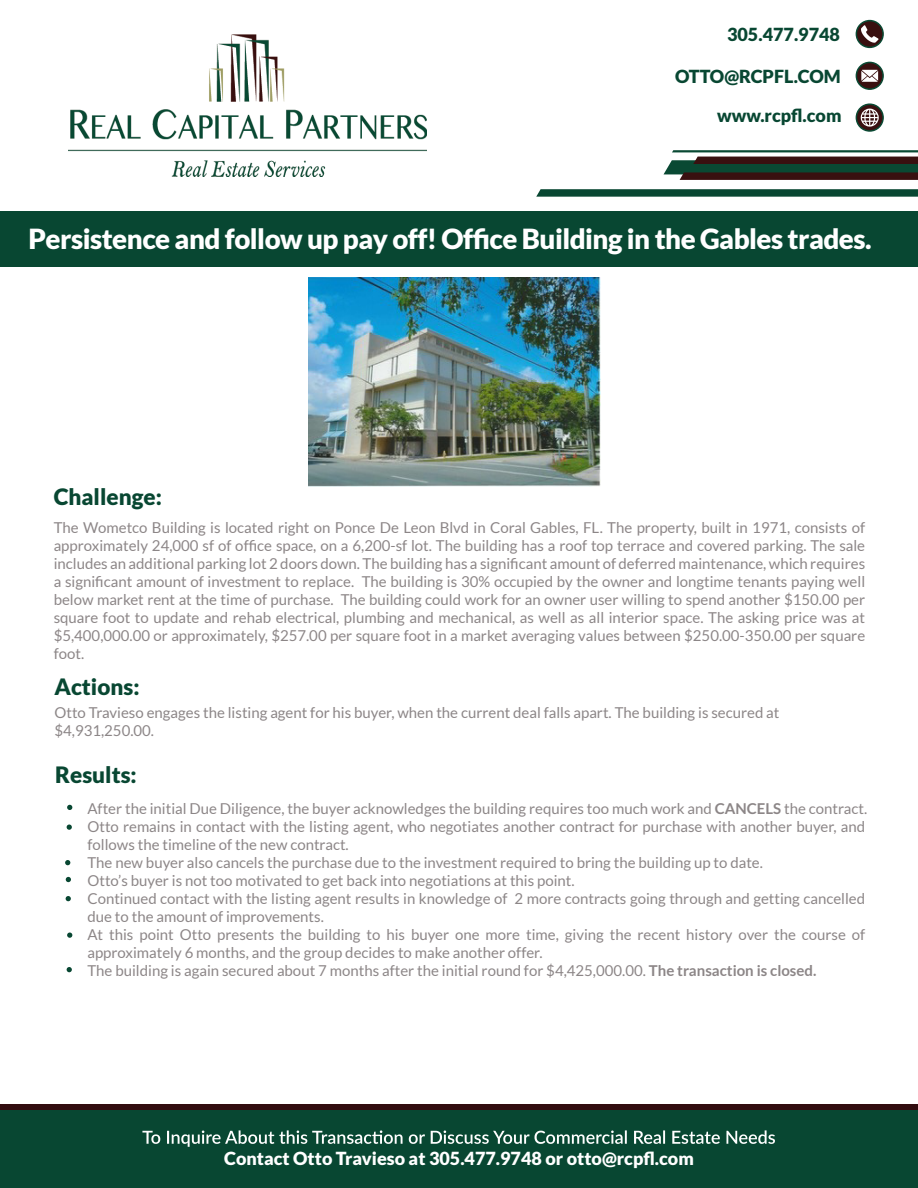
<style>
.page{position:relative;width:918px;height:1188px;background:#fff}
.page>*{position:absolute;margin:0;border:0;box-sizing:border-box;transform-origin:0 0}
.t1{font:900 27.75px "Lato";letter-spacing:-.02em;color:#fff}
.t2{font:900 22.5px "Lato";color:#084732}
.t3{font:900 18px "Lato";color:#fff}
.t4{font:900 18px/39.5px "Lato";color:#084732;text-align:right}
.t5{font:15px/18px "Lato";color:#8c8687}
.s1{font-weight:700}
</style>
<div class="page">
<div style="left:0;top:1110px;width:918px;height:78px;background:#084732"></div>
<svg style="left:142px;top:1130px;width:633px;height:17px"></svg>
<div style="left:0;top:1105px;width:918px;height:5px;background:#320d0f"></div>
<img style="left:69px;top:34px;width:358px;height:142px">
<svg style="left:536px;top:189px;width:382px;height:8px;background:#1a5441"></svg>
<svg style="left:664px;top:150px;width:254px;height:30px;background:#4b5048"></svg>
<svg style="left:856px;top:104px;width:27px;height:27px"></svg>
<div style="left:856px;top:103px;width:28px;height:29px;border:2px solid #094933;border-radius:50%"></div>
<svg style="left:861px;top:109px;width:18px;height:18px"></svg>
<svg style="left:856px;top:21px;width:27px;height:26px"></svg>
<div style="left:856px;top:20px;width:28px;height:28px;border:2px solid #094933;border-radius:50%"></div>
<svg style="left:861px;top:25px;width:18px;height:18px"></svg>
<svg style="left:856px;top:62px;width:27px;height:27px"></svg>
<div style="left:856px;top:62px;width:28px;height:28px;border:2px solid #094933;border-radius:50%"></div>
<svg style="left:861px;top:70px;width:17px;height:12px"></svg>
<div style="left:0;top:211px;width:918px;height:55px;background:#084732"></div>
<img style="left:308px;top:277px;width:293px;height:209px">
<svg style="left:67px;top:805px;width:5px;height:5px"></svg>
<svg style="left:67px;top:825px;width:5px;height:5px"></svg>
<svg style="left:66px;top:877px;width:5px;height:5px"></svg>
<svg style="left:65px;top:860px;width:5px;height:5px"></svg>
<svg style="left:66px;top:896px;width:5px;height:5px"></svg>
<svg style="left:67px;top:933px;width:5px;height:5px"></svg>
<svg style="left:67px;top:967px;width:5px;height:5px"></svg>
<p class="t4" style="left:727px;top:14px;width:114px">305.477.9748</p>
<p class="t4" style="left:675px;top:56px;width:168px">OTTO@RCPFL.COM www.rcpfl.com</p>
<h1 class="t1" style="left:28px;top:223px;width:845px">Persistence and follow up pay off! Office Building in the Gables trades.</h1>
<h2 class="t2" style="left:54px;top:484px;width:110px">Challenge:</h2>
<p class="t5" style="left:54px;top:518px;width:813px;text-align:justify">The Wometco Building is located right on Ponce De Leon Blvd in Coral Gables, FL. The property, built in 1971, consists of approximately 24,000 sf of office space, on a 6,200-sf lot. The building has a roof top terrace and covered parking. The sale includes an additional parking lot 2 doors down. The building has a significant amount of deferred maintenance, which requires a significant amount of investment to replace. The building is 30% occupied by the owner and longtime tenants paying well below market rent at the time of purchase. The building could work for an owner user willing to spend another $150.00 per square foot to update and rehab electrical, plumbing and mechanical, as well as all interior space. The asking price was at $5,400,000.00 or approximately, $257.00 per square foot in a market averaging values between $250.00-350.00 per square foot.</p>
<h2 class="t2" style="left:54px;top:673px;width:87px">Actions:</h2>
<p class="t5" style="left:54px;top:703px;width:727px">Otto Travieso engages the listing agent for his buyer, when the current deal falls apart. The building is secured at $4,931,250.00.</p>
<h2 class="t2" style="left:55px;top:761px;width:83px">Results:</h2>
<p class="t5" style="left:87px;top:799px;width:781px">After the initial Due Diligence, the buyer acknowledges the building requires too much work and <span class="s1">CANCELS</span> the contract.<br>Otto remains in contact with the listing agent, who negotiates another contract for purchase with another buyer, and follows the timeline of the new contract.<br>The new buyer also cancels the purchase due to the investment required to bring the building up to date.<br>Otto’s buyer is not too motivated to get back into negotiations at this point.<br>Continued contact with the listing agent results in knowledge of 2 more contracts going through and getting cancelled due to the amount of improvements.<br>At this point Otto presents the building to his buyer one more time, giving the recent history over the course of approximately 6 months, and the group decides to make another offer.<br>The building is again secured about 7 months after the initial round for $4,425,000.00. <span class="s1">The transaction is closed.</span></p>
<p class="t3" style="left:224px;top:1148px;width:471px">Contact Otto Travieso at 305.477.9748 or otto@rcpfl.com</p>
</div>
